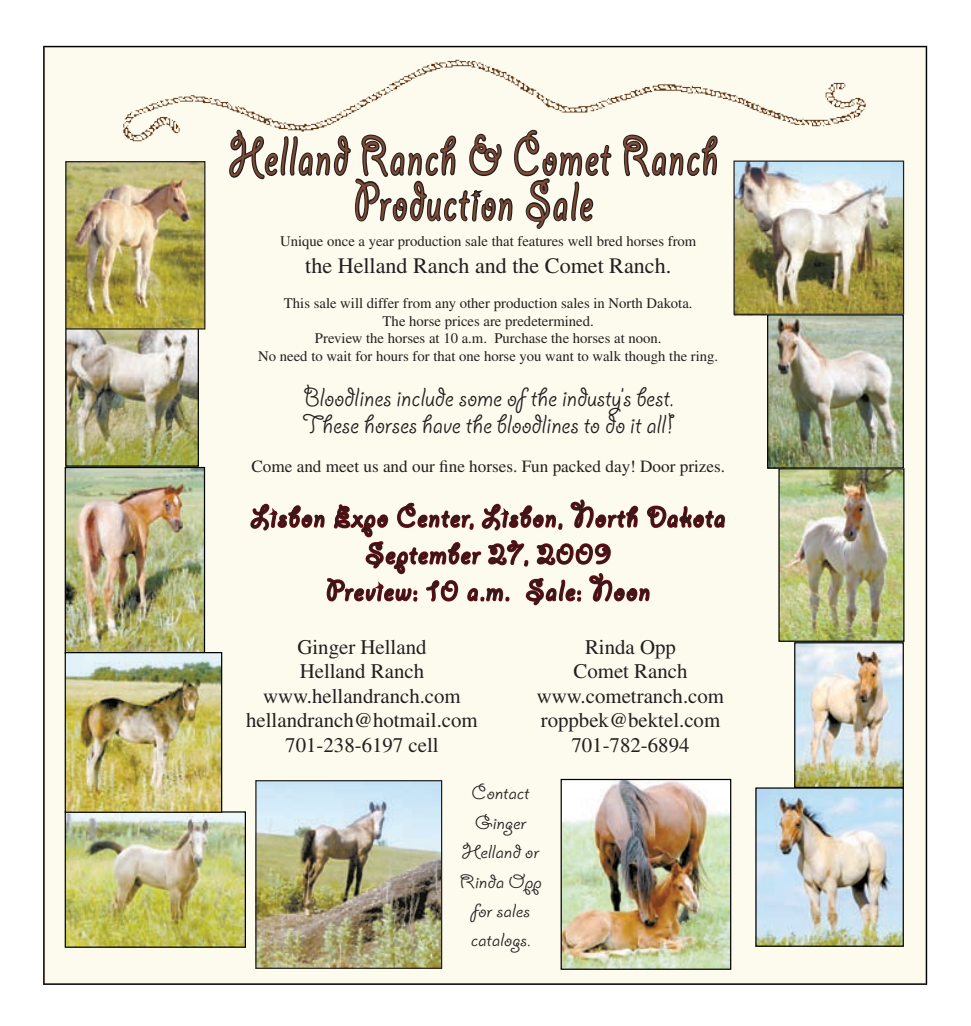
<style>
.page{position:relative;width:971px;height:1026px;background:#fff}
.page>*{position:absolute;margin:0;border:0;box-sizing:border-box;transform-origin:0 0}
.t1{font:59.12px/45.4px "Giddyup Std";letter-spacing:.06em;color:#834c37;text-align:center;scale:.72 1}
.t2{font:30.62px/36.8px "Giddyup Std";letter-spacing:.07em;color:#231f20;text-align:center}
.t3{font:29.38px/27px "Giddyup Std";color:#231f20}
.t4{font:22px "Times";color:#231f20}
.t5{font:21.38px/29.4px "Giddyup Std";color:#231f20;text-align:center;scale:1.15 1}
.t6{font:20.88px/24.5px "Times";color:#231f20;text-align:center}
.t7{font:17.12px "Times";color:#231f20}
.t8{font:14.75px/17.6px "Times";color:#231f20;text-align:center}
</style>
<div class="page">
<div style="left:45px;top:48px;width:879px;height:934px;background:#fdfbee"></div>
<svg style="left:249px;top:455px;width:477px;height:222px"></svg>
<img style="left:780px;top:470px;width:122px;height:169px">
<div style="left:778px;top:468px;width:126px;height:173px;border:1px solid #010203"></div>
<img style="left:67px;top:469px;width:136px;height:182px">
<div style="left:65px;top:467px;width:140px;height:186px;border:1px solid #010203"></div>
<img style="left:67px;top:330px;width:130px;height:134px">
<div style="left:65px;top:328px;width:134px;height:138px;border:1px solid #010203"></div>
<img style="left:257px;top:782px;width:183px;height:184px">
<div style="left:255px;top:780px;width:187px;height:188px;border:1px solid #231f20"></div>
<img style="left:67px;top:163px;width:136px;height:164px">
<div style="left:65px;top:161px;width:140px;height:168px;border:1px solid #231f20"></div>
<img style="left:735px;top:162px;width:166px;height:151px">
<div style="left:733px;top:160px;width:170px;height:155px;border:1px solid #231f20"></div>
<img style="left:67px;top:813px;width:177px;height:132px">
<div style="left:65px;top:811px;width:181px;height:136px;border:1px solid #010203"></div>
<img style="left:67px;top:654px;width:153px;height:156px">
<div style="left:65px;top:652px;width:157px;height:160px;border:1px solid #010203"></div>
<img style="left:768px;top:316px;width:133px;height:150px">
<div style="left:766px;top:314px;width:137px;height:154px;border:1px solid #010203"></div>
<img style="left:562px;top:780px;width:167px;height:187px">
<div style="left:560px;top:778px;width:171px;height:191px;border:1px solid #010203"></div>
<img style="left:757px;top:789px;width:144px;height:155px">
<img style="left:796px;top:644px;width:105px;height:142px">
<div style="left:794px;top:642px;width:109px;height:146px;border:1px solid #010203"></div>
<img style="left:115px;top:51px;width:757px;height:100px">
<svg style="left:621px;top:133px;width:97px;height:70px"></svg>
<svg style="left:228px;top:127px;width:384px;height:200px"></svg>
<h1 class="t1" style="left:229px;top:136px;width:679px">Helland Ranch &amp; Comet Ranch<br>Production Sale</h1>
<p class="t8" style="left:280px;top:232px;width:417px">Unique once a year production sale that features well bred horses from</p>
<h3 class="t4" style="left:305px;top:253px;width:367px">the Helland Ranch and the Comet Ranch.</h3>
<p class="t8" style="left:258px;top:294px;width:461px">This sale will differ from any other production sales in North Dakota.<br>The horse prices are predetermined.<br>Preview the horses at 10 a.m. Purchase the horses at noon.<br>No need to wait for hours for that one horse you want to walk though the ring.</p>
<h3 class="t3" style="left:302px;top:384px;width:373px">Bloodlines include some of the industy’s best.<br>These horses have the bloodlines to do it all!</h3>
<p class="t7" style="left:251px;top:456px;width:475px">Come and meet us and our fine horses. Fun packed day! Door prizes.</p>
<h2 class="t2" style="left:251px;top:500px;width:474px">Lisbon Expo Center, Lisbon, North Dakota<br>September 27, 2009<br>Preview: 10 a.m. Sale: Noon</h2>
<h3 class="t6" style="left:246px;top:634px;width:233px">Ginger Helland<br>Helland Ranch www.hellandranch.com hellandranch@hotmail.com<br>701-238-6197 cell</h3>
<h3 class="t6" style="left:536px;top:634px;width:189px">Rinda Opp<br>Comet Ranch www.cometranch.com roppbek@bektel.com<br>701-782-6894</h3>
<h3 class="t5" style="left:459px;top:779px;width:73px">Contact<br>Ginger<br>Helland or<br>Rinda Opp for sales catalogs.</h3>
</div>
